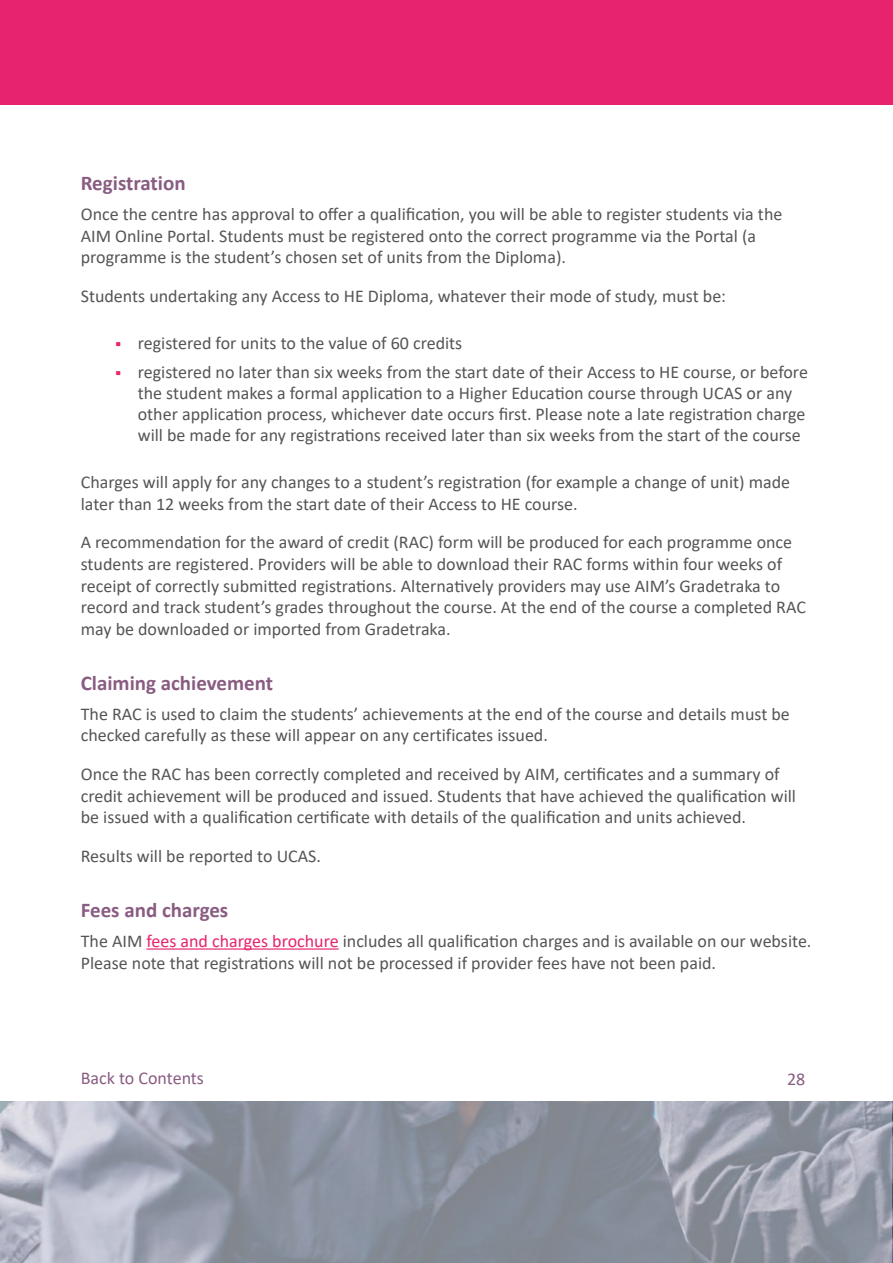
<style>
.page{position:relative;width:893px;height:1263px;background:#fff}
.page>*{position:absolute;margin:0;border:0;box-sizing:border-box;transform-origin:0 0}
.t1{font:700 21px "Calibri";color:#895c82}
.t2{font:18px/21.6px "Calibri";color:#565555}
.t3{font:18px "Calibri";color:#895c82}
.s1{font-weight:700;color:#e7236d}
.s2{color:#e7236d}
</style>
<div class="page">
<img style="left:0;top:1101px;width:893px;height:162px">
<div style="left:0;top:0;width:893px;height:104px;background:#e7236d"></div>
<hr style="left:146px;top:948px;width:193px;height:2px;background:#e7236d">
<p class="t1" style="left:81px;top:168px;width:106px">Registration</p>
<p class="t2" style="left:81px;top:203px;width:703px">Once the centre has approval to offer a qualification, you will be able to register students via the<br>AIM Online Portal. Students must be registered onto the correct programme via the Portal (a programme is the student’s chosen set of units from the Diploma).</p>
<p class="t2" style="left:81px;top:285px;width:647px">Students undertaking any Access to HE Diploma, whatever their mode of study, must be:</p>
<p class="t2" style="left:115px;top:331px;width:349px"><span class="s1">▪</span> registered for units to the value of 60 credits</p>
<p class="t2" style="left:138px;top:361px;width:672px;line-height:21px;text-indent:-22px"><span class="s1">▪</span> registered no later than six weeks from the start date of their Access to HE course, or before the student makes a formal application to a Higher Education course through UCAS or any other application process, whichever date occurs first. Please note a late registration charge will be made for any registrations received later than six weeks from the start of the course</p>
<p class="t2" style="left:81px;top:471px;width:711px">Charges will apply for any changes to a student’s registration (for example a change of unit) made later than 12 weeks from the start date of their Access to HE course.</p>
<p class="t2" style="left:81px;top:531px;width:727px">A recommendation for the award of credit (RAC) form will be produced for each programme once students are registered. Providers will be able to download their RAC forms within four weeks of receipt of correctly submitted registrations. Alternatively providers may use AIM’s Gradetraka to record and track student’s grades throughout the course. At the end of the course a completed RAC may be downloaded or imported from Gradetraka.</p>
<p class="t1" style="left:81px;top:668px;width:194px">Claiming achievement</p>
<p class="t2" style="left:81px;top:703px;width:711px">The RAC is used to claim the students’ achievements at the end of the course and details must be checked carefully as these will appear on any certificates issued.</p>
<p class="t2" style="left:81px;top:763px;width:717px">Once the RAC has been correctly completed and received by AIM, certificates and a summary of credit achievement will be produced and issued. Students that have achieved the qualification will be issued with a qualification certificate with details of the qualification and units achieved.</p>
<p class="t2" style="left:81px;top:845px;width:242px">Results will be reported to UCAS.</p>
<p class="t1" style="left:81px;top:895px;width:149px">Fees and charges</p>
<p class="t2" style="left:81px;top:930px;width:732px">The AIM <span class="s2">fees and charges brochure</span> includes all qualification charges and is available on our website.<br>Please note that registrations will not be processed if provider fees have not been paid.</p>
<p class="t3" style="left:81px;top:1065px;width:125px">Back to Contents</p>
<p class="t3" style="left:787px;top:1066px;width:20px">28</p>
</div>
